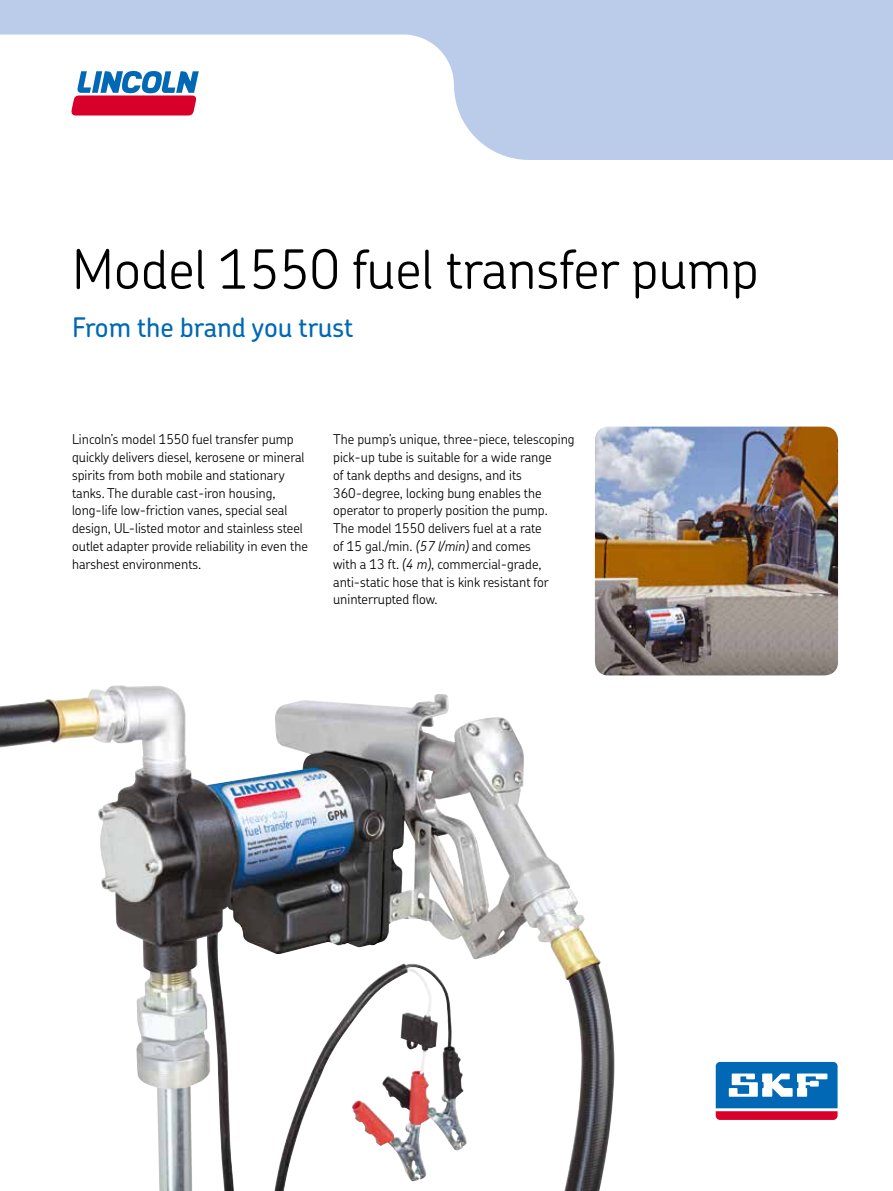
<style>
.page{position:relative;width:893px;height:1191px;background:#fff}
.page>*{position:absolute;margin:0;border:0;box-sizing:border-box;transform-origin:0 0}
.t1{font:300 54px "SKF Chevin";color:#000}
.t2{font:500 27px "SKF Chevin";color:#0068b5}
.t3{font:300 13.5px/17.9px "SKF Chevin";color:#000}
.s1{font-style:italic}
</style>
<div class="page">
<svg style="left:0;top:0;width:892px;height:160px;fill:#bacce9"></svg>
<svg style="left:100px;top:675px;width:530px;height:516px"></svg>
<img style="left:0;top:685px;width:144px;height:145px">
<img style="left:595px;top:427px;width:243px;height:248px">
<div style="left:712px;top:1059px;width:128px;height:64px;background:linear-gradient(to right,#f9fbfd,#f9fbfd);border-radius:7px"></div>
<svg style="left:715px;top:1062px;width:122px;height:58px"></svg>
<svg style="left:71px;top:70px;width:128px;height:46px"></svg>
<h1 class="t1" style="left:72px;top:234px;width:688px">Model 1550 fuel transfer pump</h1>
<h2 class="t2" style="left:72px;top:310px;width:283px">From the brand you trust</h2>
<p class="t3" style="left:72px;top:430px;width:237px">Lincoln’s model 1550 fuel transfer pump quickly delivers diesel, kerosene or mineral spirits from both mobile and stationary tanks. The durable cast-iron housing, long-life low-friction vanes, special seal design, UL-listed motor and stainless steel outlet adapter provide reliability in even the harshest environments.</p>
<p class="t3" style="left:333px;top:430px;width:243px">The pump’s unique, three-piece, telescoping pick-up tube is suitable for a wide range<br>of tank depths and designs, and its 360-degree, locking bung enables the operator to properly position the pump.<br>The model 1550 delivers fuel at a rate<br>of 15 gal./min. <span class="s1">(57 l/min)</span> and comes<br>with a 13 ft. <span class="s1">(4 m)</span>, commercial-grade, anti-static hose that is kink resistant for uninterrupted flow.</p>
</div>
